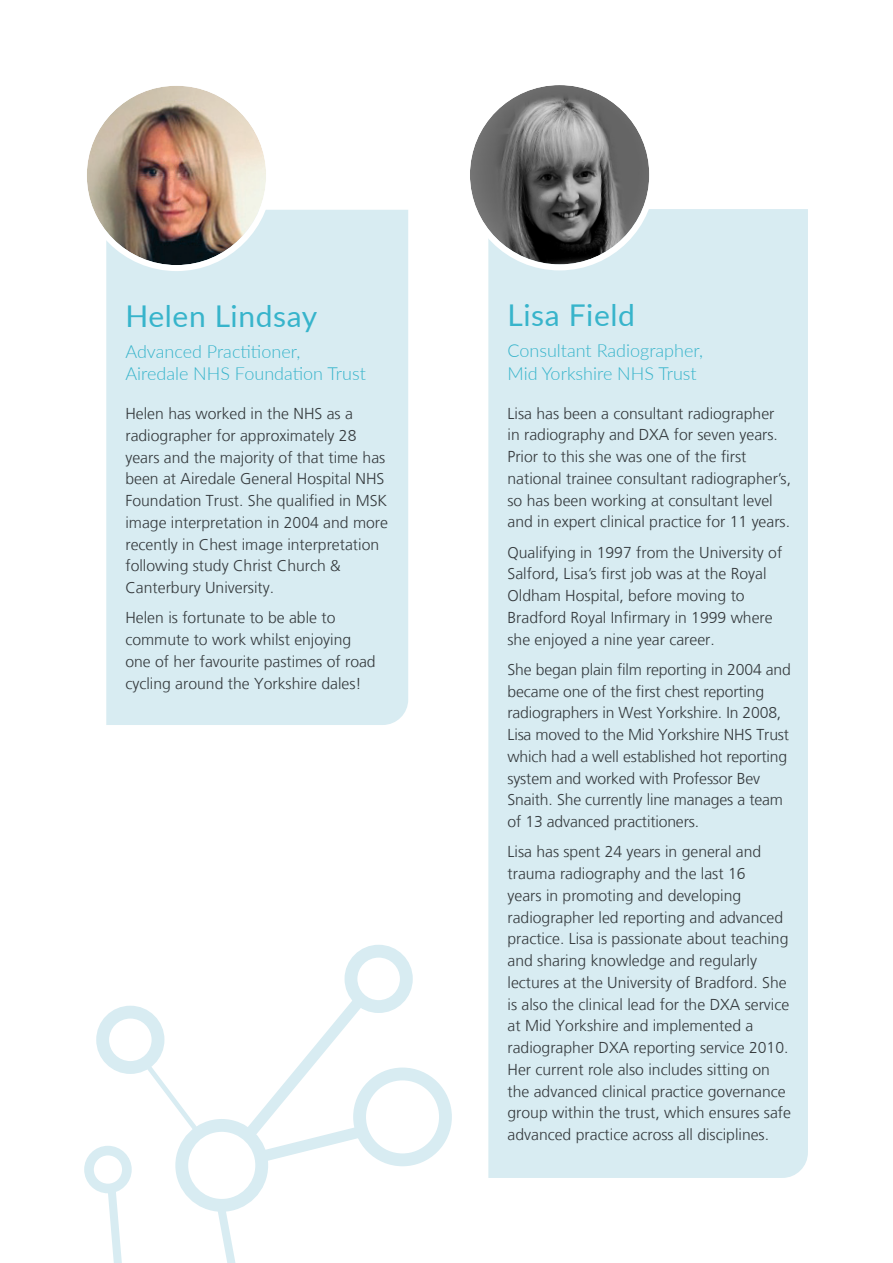
<style>
.page{position:relative;width:893px;height:1263px;background:#fff}
.page>*{position:absolute;margin:0;border:0;box-sizing:border-box;transform-origin:0 0}
.Name{font:30px "Lato";letter-spacing:.02em;color:#37b4cb}
.Job_title{font:300 18px/22.5px "Lato";color:#37b4cb}
.Body_Text_01{font:300 15.75px/21.8px "Frutiger LT";color:#353a3d}
</style>
<div class="page">
<div style="left:488px;top:209px;width:320px;height:969px;background:#d8ecf2"></div>
<img style="left:470px;top:85px;width:179px;height:179px;border-radius:90px">
<div style="left:464px;top:79px;width:191px;height:191px;border:6px solid #fff;border-radius:50%"></div>
<div style="left:106px;top:210px;width:302px;height:515px;background:#d8ecf2"></div>
<img style="left:87px;top:86px;width:179px;height:179px;border-radius:90px">
<div style="left:81px;top:80px;width:191px;height:191px;border:6px solid #fff;border-radius:50%"></div>
<div style="left:353px;top:1067px;width:99px;height:99px;border:13px solid #d8ecf2;border-radius:50%"></div>
<div style="left:175px;top:1119px;width:93px;height:93px;border:13px solid #d8ecf2;border-radius:50%"></div>
<div style="left:345px;top:945px;width:68px;height:68px;border:13px solid #d8ecf2;border-radius:50%"></div>
<div style="left:96px;top:1006px;width:68px;height:68px;border:13px solid #d8ecf2;border-radius:50%"></div>
<div style="left:84px;top:1146px;width:48px;height:47px;border:10px solid #d8ecf2;border-radius:50%"></div>
<svg style="left:230px;top:986px;width:146px;height:184px"></svg>
<svg style="left:211px;top:1196px;width:45px;height:67px"></svg>
<svg style="left:103px;top:1181px;width:25px;height:82px"></svg>
<svg style="left:140px;top:1057px;width:64px;height:81px"></svg>
<p class="Name" style="left:125px;top:294px;width:193px">Helen Lindsay</p>
<p class="Job_title" style="left:125px;top:339px;width:242px">Advanced Practitioner,<br>Airedale NHS Foundation Trust</p>
<p class="Body_Text_01" style="left:125px;top:403px;width:264px">Helen has worked in the NHS as a radiographer for approximately 28 years and the majority of that time has been at Airedale General Hospital NHS Foundation Trust. She qualified in MSK image interpretation in 2004 and more recently in Chest image interpretation following study Christ Church &amp; Canterbury University.</p>
<p class="Body_Text_01" style="left:125px;top:607px;width:252px">Helen is fortunate to be able to commute to work whilst enjoying one of her favourite pastimes of road cycling around the Yorkshire dales!</p>
<p class="Name" style="left:507px;top:294px;width:129px">Lisa Field</p>
<p class="Job_title" style="left:507px;top:339px;width:197px">Consultant Radiographer,<br>Mid Yorkshire NHS Trust</p>
<p class="Body_Text_01" style="left:507px;top:403px;width:285px">Lisa has been a consultant radiographer<br>in radiography and DXA for seven years.<br>Prior to this she was one of the first national trainee consultant radiographer’s, so has been working at consultant level and in expert clinical practice for 11 years.</p>
<p class="Body_Text_01" style="left:507px;top:542px;width:276px">Qualifying in 1997 from the University of Salford, Lisa’s first job was at the Royal Oldham Hospital, before moving to Bradford Royal Infirmary in 1999 where she enjoyed a nine year career.</p>
<p class="Body_Text_01" style="left:507px;top:659px;width:285px">She began plain film reporting in 2004 and became one of the first chest reporting radiographers in West Yorkshire. In 2008, Lisa moved to the Mid Yorkshire NHS Trust which had a well established hot reporting system and worked with Professor Bev Snaith. She currently line manages a team of 13 advanced practitioners.</p>
<p class="Body_Text_01" style="left:507px;top:841px;width:285px">Lisa has spent 24 years in general and trauma radiography and the last 16<br>years in promoting and developing radiographer led reporting and advanced practice. Lisa is passionate about teaching and sharing knowledge and regularly lectures at the University of Bradford. She is also the clinical lead for the DXA service at Mid Yorkshire and implemented a radiographer DXA reporting service 2010.<br>Her current role also includes sitting on the advanced clinical practice governance group within the trust, which ensures safe advanced practice across all disciplines.</p>
</div>
